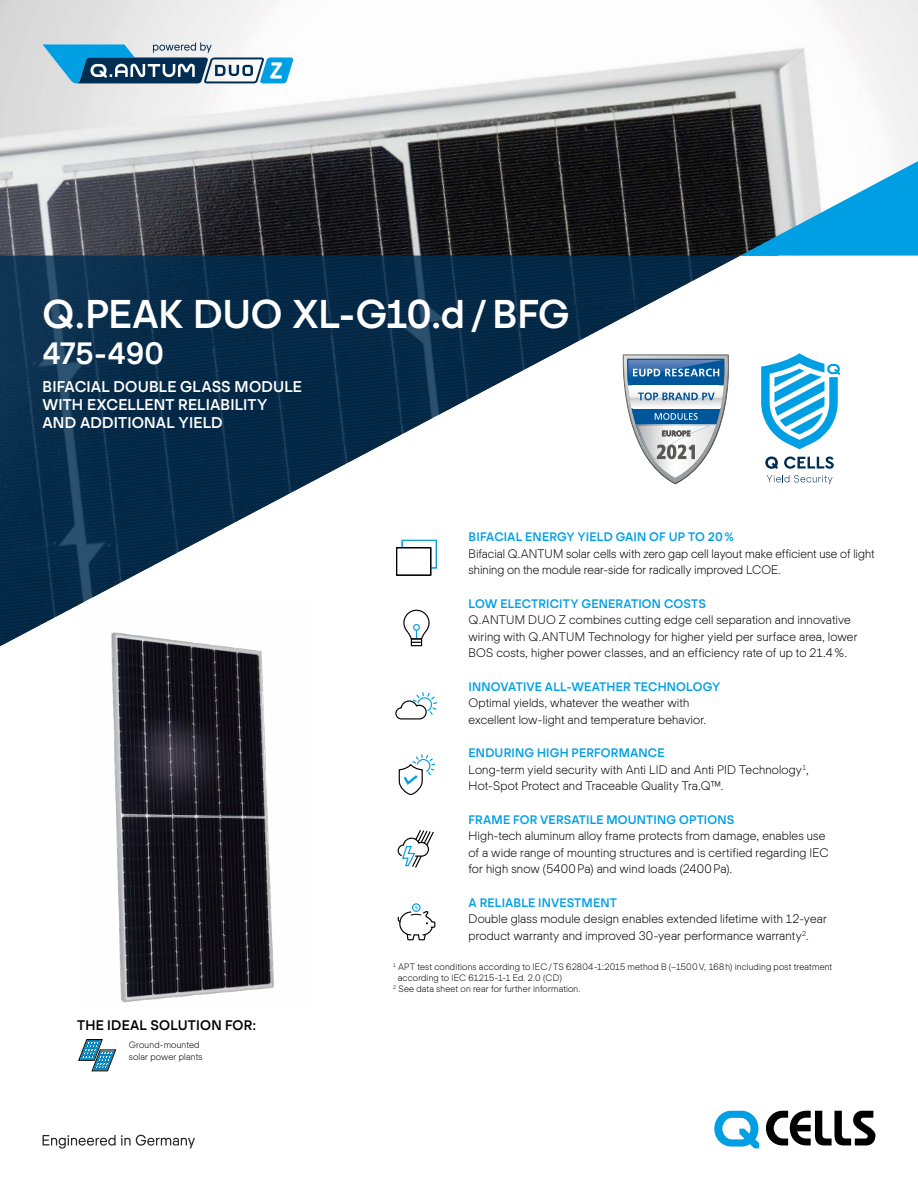
<style>
.page{position:relative;width:918px;height:1188px;background:#fff}
.page>*{position:absolute;margin:0;border:0;box-sizing:border-box;transform-origin:0 0}
.t1{font:39px "Actual M";letter-spacing:-.015em;color:#fff}
.t2{font:30px "Actual M";letter-spacing:-.015em;color:#fff}
.t3{font:15.15px/18px "Actual M";letter-spacing:.01em;color:#fff}
.t4{font:13.5px "Actual M";letter-spacing:.015em;color:#000}
.t5{font:12px/16.5px "Actual L";letter-spacing:.01em;color:#000}
.t6{font:12px "Actual M";letter-spacing:.015em;color:#009fe3}
.t7{font:9px/12px "Actual L";letter-spacing:.02em;color:#000}
</style>
<div class="page">
<img style="left:111px;top:653px;width:163px;height:350px">
<img style="left:0;top:0;width:918px;height:485px">
<svg style="left:0;top:256px;width:740px;height:397px"></svg>
<svg style="left:740px;top:154px;width:178px;height:102px"></svg>
<svg style="left:43px;top:1135px;width:152px;height:14px"></svg>
<svg style="left:714px;top:1111px;width:45px;height:37px"></svg>
<svg style="left:766px;top:1111px;width:109px;height:34px"></svg>
<svg style="left:623px;top:354px;width:106px;height:130px"></svg>
<svg style="left:765px;top:457px;width:13px;height:12px"></svg>
<svg style="left:784px;top:456px;width:50px;height:13px"></svg>
<svg style="left:767px;top:475px;width:66px;height:9px"></svg>
<svg style="left:761px;top:353px;width:79px;height:96px"></svg>
<svg style="left:43px;top:43px;width:250px;height:40px"></svg>
<svg style="left:78px;top:1039px;width:39px;height:33px"></svg>
<div style="left:411px;top:638px;width:11px;height:8px;border:1px solid #000"></div>
<svg style="left:403px;top:609px;width:27px;height:34px"></svg>
<svg style="left:395px;top:692px;width:42px;height:28px"></svg>
<svg style="left:398px;top:754px;width:37px;height:42px"></svg>
<svg style="left:397px;top:830px;width:37px;height:38px"></svg>
<div style="left:412px;top:903px;width:9px;height:9px;border:1px solid #009fe3;border-radius:50%"></div>
<svg style="left:397px;top:905px;width:39px;height:36px"></svg>
<svg style="left:401px;top:539px;width:37px;height:30px"></svg>
<div style="left:396px;top:547px;width:35px;height:29px;border:1px solid #000"></div>
<h1 class="t1" style="left:43px;top:291px;width:529px">Q.PEAK DUO XL-G10.d/BFG</h1>
<h2 class="t2" style="left:43px;top:336px;width:123px">475-490</h2>
<p class="t3" style="left:43px;top:378px;width:261px">BIFACIAL DOUBLE GLASS MODULE<br>WITH EXCELLENT RELIABILITY<br>AND ADDITIONAL YIELD</p>
<p class="t4" style="left:77px;top:1017px;width:181px">THE IDEAL SOLUTION FOR:</p>
<p class="t7" style="left:129px;top:1039px;width:75px">Ground-mounted solar power plants</p>
<p class="t6" style="left:469px;top:530px;width:267px">BIFACIAL ENERGY YIELD GAIN OF UP TO 20%</p>
<p class="t5" style="left:469px;top:545px;width:408px">Bifacial Q.ANTUM solar cells with zero gap cell layout make efficient use of light shining on the module rear-side for radically improved LCOE.</p>
<p class="t6" style="left:469px;top:597px;width:239px">LOW ELECTRICITY GENERATION COSTS</p>
<p class="t5" style="left:469px;top:612px;width:390px">Q.ANTUM DUO Z combines cutting edge cell separation and innovative wiring with Q.ANTUM Technology for higher yield per surface area, lower<br>BOS costs, higher power classes, and an efficiency rate of up to 21.4%.</p>
<p class="t6" style="left:469px;top:680px;width:253px">INNOVATIVE ALL-WEATHER TECHNOLOGY</p>
<p class="t5" style="left:469px;top:695px;width:239px">Optimal yields, whatever the weather with excellent low-light and temperature behavior.</p>
<p class="t6" style="left:469px;top:746px;width:197px">ENDURING HIGH PERFORMANCE</p>
<p class="t5" style="left:469px;top:761px;width:342px">Long-term yield security with Anti LID and Anti PID Technology<sup>1</sup>,<br>Hot-Spot Protect and Traceable Quality Tra.Q™.</p>
<p class="t6" style="left:469px;top:813px;width:267px">FRAME FOR VERSATILE MOUNTING OPTIONS</p>
<p class="t5" style="left:469px;top:828px;width:362px">High-tech aluminum alloy frame protects from damage, enables use of a wide range of mounting structures and is certified regarding IEC for high snow (5400Pa) and wind loads (2400Pa).</p>
<p class="t6" style="left:469px;top:896px;width:150px">A RELIABLE INVESTMENT</p>
<p class="t5" style="left:469px;top:911px;width:360px">Double glass module design enables extended lifetime with 12-year product warranty and improved 30-year performance warranty<sup>2</sup>.</p>
<p class="t7" style="left:393px;top:961px;width:441px"><sup>1</sup> APT test conditions according to IEC/TS 62804-1:2015 method B (−1500V, 168h) including post treatment</p>
<p class="t7" style="left:398px;top:972px;width:166px">according to IEC 61215-1-1 Ed. 2.0 (CD)</p>
<p class="t7" style="left:393px;top:983px;width:189px"><sup>2</sup> See data sheet on rear for further information.</p>
</div>
